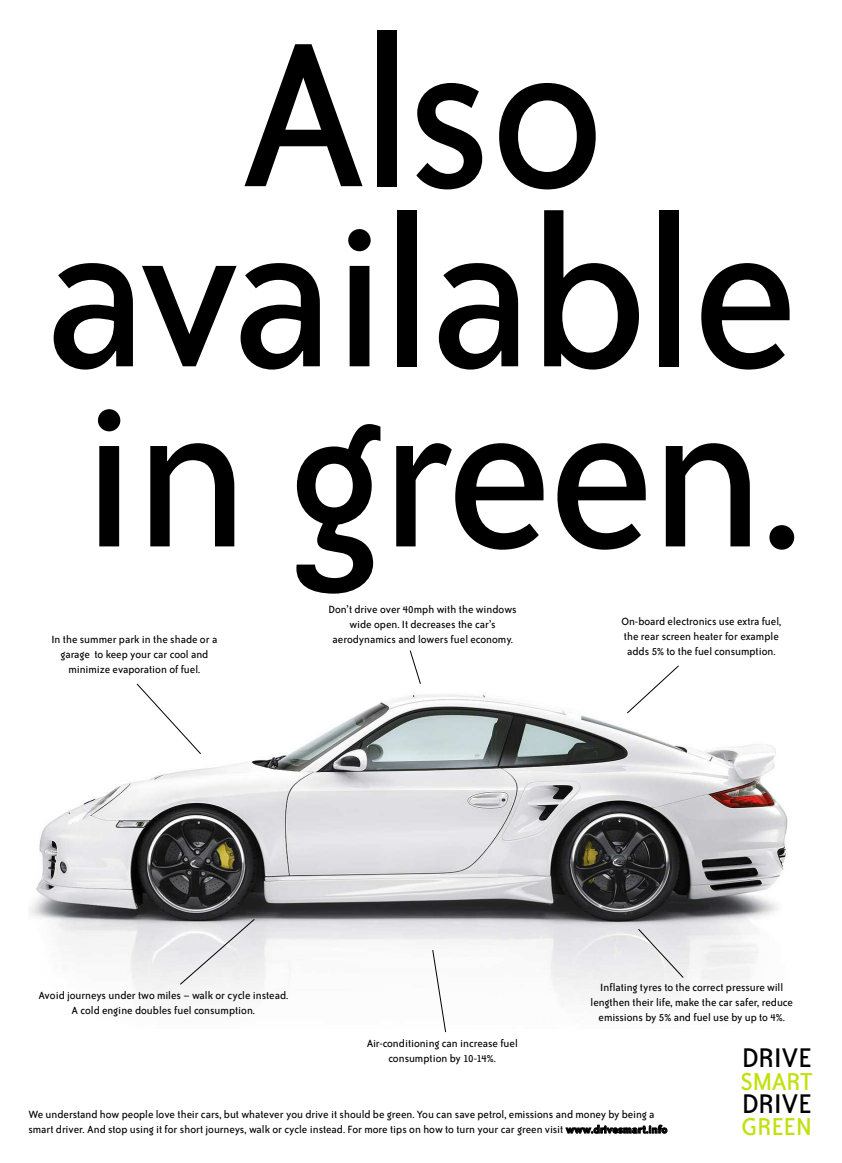
<style>
.page{position:relative;width:842px;height:1163px;background:#fff}
.page>*{position:absolute;margin:0;border:0;box-sizing:border-box;transform-origin:0 0}
.t1{font:236px/180px "Bailey Sans ITC";letter-spacing:-.025em;color:#000;text-align:center}
.t2{font:31px "Bailey Sans ITC";letter-spacing:-.02em;color:#000}
.t3{font:28.1px "Bailey Sans ITC";letter-spacing:-.02em;color:#c1e10d}
.t4{font:12px/15px "Bailey Sans ITC";color:#000;text-align:center}
.s1{font-weight:700}
</style>
<div class="page">
<img style="left:30px;top:694px;width:758px;height:303px">
<svg style="left:179px;top:917px;width:77px;height:68px"></svg>
<svg style="left:637px;top:927px;width:48px;height:51px;background:#e2e2e4"></svg>
<svg style="left:626px;top:665px;width:54px;height:49px"></svg>
<svg style="left:409px;top:650px;width:12px;height:34px"></svg>
<svg style="left:432px;top:948px;width:15px;height:85px"></svg>
<svg style="left:136px;top:683px;width:66px;height:72px"></svg>
<h1 class="t1" style="left:43px;top:40px;width:761px">Also available in green.</h1>
<p class="t4" style="left:51px;top:633px;width:167px">In the summer park in the shade or a garage to keep your car cool and minimize evaporation of fuel.</p>
<p class="t4" style="left:329px;top:602px;width:190px">Don’t drive over 40mph with the windows wide open. It decreases the car’s aerodynamics and lowers fuel economy.</p>
<p class="t4" style="left:621px;top:614px;width:161px;text-align:left">On-board electronics use extra fuel, the rear screen heater for example adds 5% to the fuel consumption.</p>
<p class="t4" style="left:38px;top:988px;width:251px">Avoid journeys under two miles – walk or cycle instead.<br>A cold engine doubles fuel consumption.</p>
<p class="t4" style="left:591px;top:980px;width:204px">Inflating tyres to the correct pressure will lengthen their life, make the car safer, reduce emissions by 5% and fuel use by up to 4%.</p>
<p class="t4" style="left:367px;top:1036px;width:153px">Air-conditioning can increase fuel consumption by 10-14%.</p>
<h2 class="t2" style="left:742px;top:1046px;width:72px">DRIVE</h2>
<h3 class="t3" style="left:740px;top:1071px;width:74px">SMART</h3>
<h2 class="t2" style="left:742px;top:1091px;width:72px">DRIVE</h2>
<h3 class="t3" style="left:741px;top:1116px;width:72px">GREEN</h3>
<p class="t4" style="left:28px;top:1107px;width:640px;text-align:left">We understand how people love their cars, but whatever you drive it should be green. You can save petrol, emissions and money by being a smart driver. And stop using it for short journeys, walk or cycle instead. For more tips on how to turn your car green visit <span class="s1">www.drivesmart.info</span></p>
</div>
